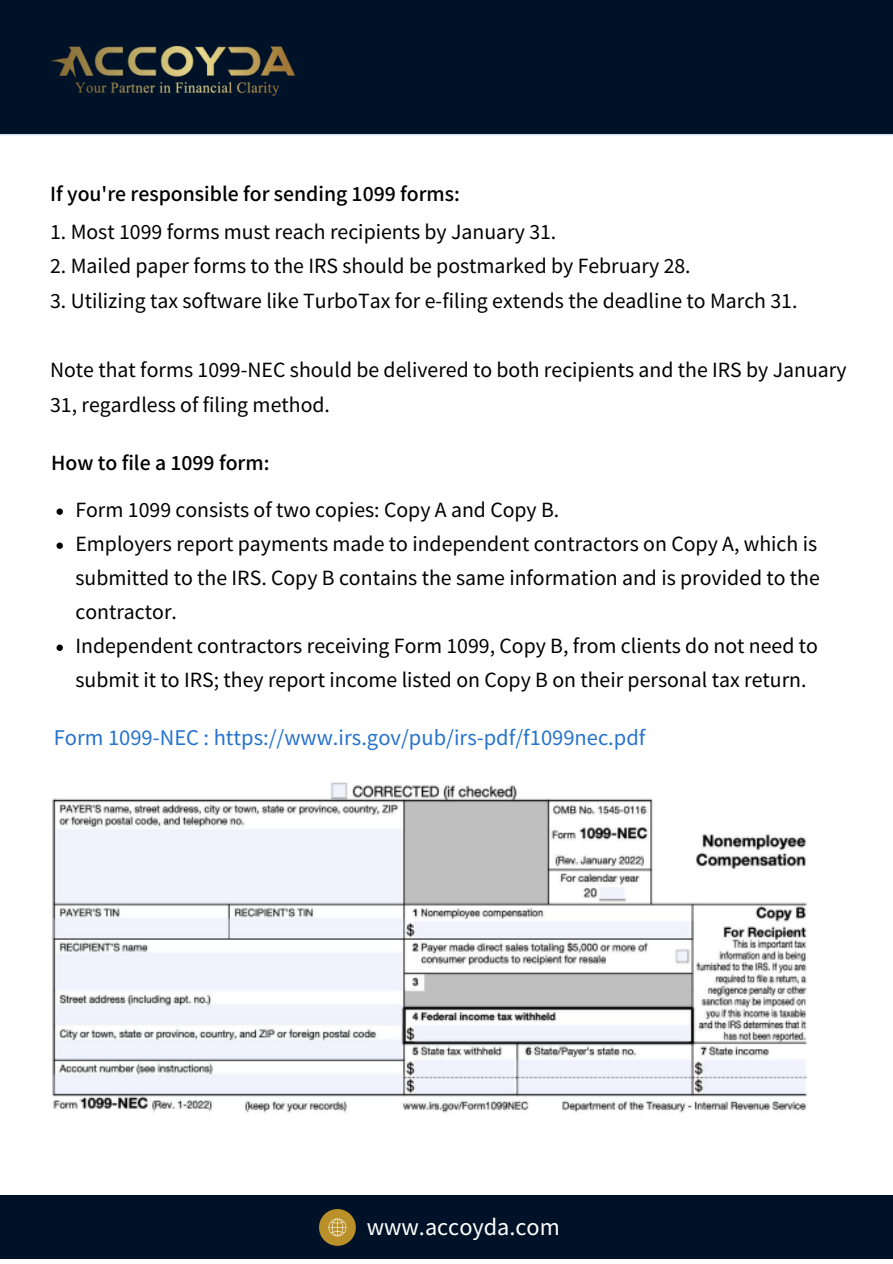
<style>
.page{position:relative;width:893px;height:1264px;background:#fff}
.page>*{position:absolute;margin:0;border:0;box-sizing:border-box;transform-origin:0 0}
.t1{font:24.3px "Mada";color:#fff}
.t2{font:22.5px "Mada";color:#2773cd}
.t3{font:21.75px/34px "Mada";color:#000}
.t4{font:500 21.75px "Mada";color:#000}
</style>
<div class="page">
<div style="left:0;top:1195px;width:892px;height:64px;background:#001227"></div>
<svg style="left:319px;top:1209px;width:36px;height:36px"></svg>
<div style="left:0;top:0;width:892px;height:134px;background:#001227"></div>
<img style="left:51px;top:47px;width:243px;height:48px">
<hr style="left:0;top:133px;width:892px;height:2px;background:#054e9f">
<svg style="left:56px;top:508px;width:7px;height:7px"></svg>
<svg style="left:56px;top:542px;width:7px;height:7px"></svg>
<svg style="left:56px;top:644px;width:7px;height:7px"></svg>
<img style="left:52px;top:782px;width:755px;height:331px">
<h2 class="t4" style="left:50px;top:181px;width:411px">If you're responsible for sending 1099 forms:</h2>
<p class="t3" style="left:50px;top:215px;width:507px">1. Most 1099 forms must reach recipients by January 31.</p>
<p class="t3" style="left:50px;top:250px;width:642px">2. Mailed paper forms to the IRS should be postmarked by February 28.</p>
<p class="t3" style="left:50px;top:284px;width:748px">3. Utilizing tax software like TurboTax for e-filing extends the deadline to March 31.</p>
<p class="t3" style="left:50px;top:353px;width:798px">Note that forms 1099-NEC should be delivered to both recipients and the IRS by January</p>
<p class="t3" style="left:50px;top:388px;width:281px">31, regardless of filing method.</p>
<p class="t4" style="left:51px;top:450px;width:220px">How to file a 1099 form:</p>
<p class="t3" style="left:75px;top:493px;width:485px">Form 1099 consists of two copies: Copy A and Copy B.</p>
<p class="t3" style="left:75px;top:527px;width:746px">Employers report payments made to independent contractors on Copy A, which is submitted to the IRS. Copy B contains the same information and is provided to the contractor.</p>
<p class="t3" style="left:75px;top:629px;width:744px">Independent contractors receiving Form 1099, Copy B, from clients do not need to submit it to IRS; they report income listed on Copy B on their personal tax return.</p>
<p class="t2" style="left:54px;top:725px;width:593px">Form 1099-NEC : https://www.irs.gov/pub/irs-pdf/f1099nec.pdf</p>
<p class="t1" style="left:367px;top:1212px;width:194px">www.accoyda.com</p>
</div>
